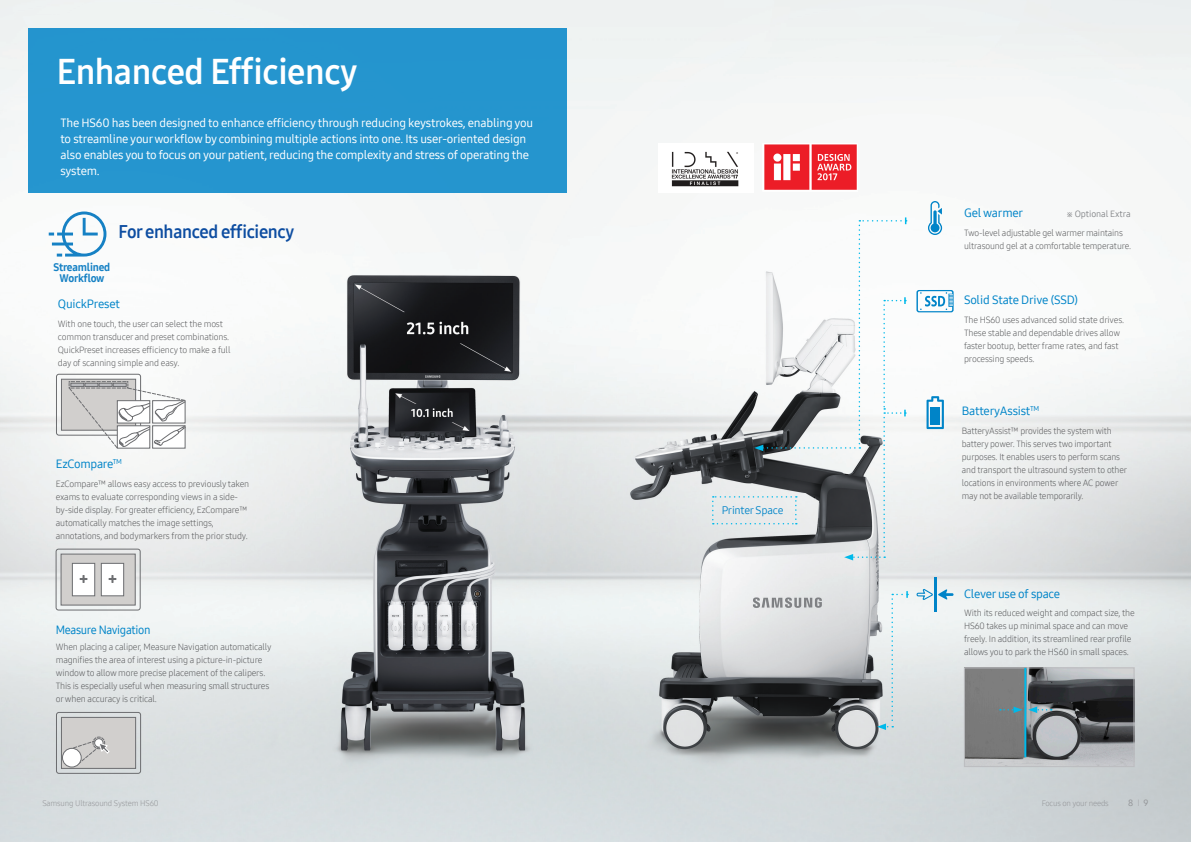
<style>
.page{position:relative;width:1191px;height:842px;background:#fff}
.page>*{position:absolute;margin:0;border:0;box-sizing:border-box;transform-origin:0 0}
.t1{font:35px "Samsung One 700";letter-spacing:-.01em;color:#fff}
.t2{font:18px "Samsung One 700";letter-spacing:-.02em;color:#0d4da1}
.t3{font:12px/16px "Samsung One 500";letter-spacing:-.02em;color:#fff}
.t4{font:12px "Samsung One 500";letter-spacing:-.02em;color:#0084c8}
.t5{font:12px "Samsung One 500";letter-spacing:-.02em;color:#0084c8;scale:.95 1}
.t6{font:11px "Samsung One 800";letter-spacing:-.02em;color:#1681c4}
.t7{font:11px "Samsung One 400";letter-spacing:-.02em;color:#0084c8}
.t8{font:9px/13px "Samsung One 300";letter-spacing:-.02em;color:#57585a}
.t9{font:9px "Samsung One 400";letter-spacing:-.01em;color:#808285}
.t10{font:9px "Samsung One 500";color:#939598}
.t11{font:8px "Samsung One 300";letter-spacing:-.02em;color:#939598}
.s1{font-family:"Samsung One 200"}
</style>
<div class="page">
<img style="left:0;top:0;width:1191px;height:842px">
<div style="left:28px;top:28px;width:539px;height:165px;background:#2595ce"></div>
<img style="left:966px;top:670px;width:166px;height:95px">
<div style="left:964px;top:668px;width:170px;height:99px;border:1px solid #bcbdc0"></div>
<svg style="left:1000px;top:706px;width:22px;height:7px"></svg>
<svg style="left:1028px;top:706px;width:23px;height:7px"></svg>
<hr style="left:1024px;top:668px;width:2px;height:89px;background:#00b9ea">
<hr style="left:934px;top:577px;width:2px;height:34px;background:#0084c8">
<svg style="left:916px;top:588px;width:37px;height:13px"></svg>
<svg style="left:928px;top:201px;width:14px;height:34px"></svg>
<svg style="left:916px;top:290px;width:37px;height:22px"></svg>
<svg style="left:877px;top:591px;width:31px;height:139px"></svg>
<svg style="left:712px;top:217px;width:194px;height:343px"></svg>
<svg style="left:49px;top:211px;width:57px;height:46px"></svg>
<div style="left:56px;top:374px;width:85px;height:61px;border:1px solid #6c6d70;border-radius:2px"></div>
<div style="left:61px;top:379px;width:75px;height:51px;background:#d1cfcd;border:1px solid #6c6d70"></div>
<svg style="left:69px;top:381px;width:117px;height:67px"></svg>
<div style="left:56px;top:712px;width:85px;height:62px;border:1px solid #6c6d70;border-radius:2px"></div>
<div style="left:61px;top:717px;width:75px;height:52px;background:#d1cfcd;border:1px solid #6c6d70"></div>
<svg style="left:62px;top:748px;width:19px;height:19px"></svg>
<div style="left:62px;top:748px;width:19px;height:19px;border:1px solid #6c6d70;border-radius:50%"></div>
<div style="left:56px;top:549px;width:84px;height:61px;border:1px solid #6c6d70;border-radius:2px"></div>
<div style="left:61px;top:554px;width:74px;height:51px;background:#d1cfcd;border:1px solid #6c6d70"></div>
<div style="left:72px;top:563px;width:23px;height:33px;background:#fff;border:1px solid #6c6d70"></div>
<div style="left:101px;top:563px;width:23px;height:33px;background:#fff;border:1px solid #6c6d70"></div>
<svg style="left:80px;top:575px;width:7px;height:8px"></svg>
<svg style="left:109px;top:575px;width:7px;height:8px"></svg>
<svg style="left:68px;top:736px;width:41px;height:29px"></svg>
<svg style="left:926px;top:396px;width:18px;height:33px"></svg>
<div style="left:930px;top:407px;width:10px;height:18px;background:#0084c8"></div>
<img style="left:658px;top:144px;width:96px;height:49px">
<img style="left:762px;top:143px;width:96px;height:49px">
<p class="t1" style="left:57px;top:48px;width:302px">Enhanced Efficiency</p>
<p class="t3" style="left:60px;top:115px;width:474px">The HS60 has been designed to enhance efficiency through reducing keystrokes, enabling you to streamline your workflow by combining multiple actions into one. Its user-oriented design also enables you to focus on your patient, reducing the complexity and stress of operating the system.</p>
<p class="t6" style="left:53px;top:259px;width:58px">Streamlined</p>
<p class="t6" style="left:60px;top:270px;width:46px">Workflow</p>
<p class="t2" style="left:119px;top:220px;width:177px">For enhanced efficiency</p>
<p class="t4" style="left:58px;top:296px;width:63px">QuickPreset</p>
<p class="t8" style="left:58px;top:317px;width:174px">With one touch, the user can select the most common transducer and preset combinations.<br>QuickPreset increases efficiency to make a full day of scanning simple and easy.</p>
<p class="t4" style="left:56px;top:456px;width:68px">EzCompare<sup>TM</sup></p>
<p class="t8" style="left:56px;top:477px;width:195px">EzCompare™ allows easy access to previously taken exams to evaluate corresponding views in a side&shy;by-side display. For greater efficiency, EzCompare™ automatically matches the image settings, annotations, and bodymarkers from the prior study.</p>
<p class="t5" style="left:56px;top:621px;width:101px">Measure Navigation</p>
<p class="t8" style="left:56px;top:641px;width:217px">When placing a caliper, Measure Navigation automatically magnifies the area of interest using a picture-in-picture window to allow more precise placement of the calipers.<br>This is especially useful when measuring small structures or when accuracy is critical.</p>
<p class="t7" style="left:722px;top:503px;width:63px">Printer Space</p>
<p class="t4" style="left:964px;top:205px;width:61px">Gel warmer</p>
<p class="t8" style="left:964px;top:226px;width:168px">Two-level adjustable gel warmer maintains ultrasound gel at a comfortable temperature.</p>
<p class="t9" style="left:1067px;top:208px;width:65px">※ Optional Extra</p>
<p class="t4" style="left:964px;top:292px;width:115px">Solid State Drive (SSD)</p>
<p class="t8" style="left:964px;top:313px;width:161px">The HS60 uses advanced solid state drives.<br>These stable and dependable drives allow faster bootup, better frame rates, and fast processing speeds.</p>
<p class="t4" style="left:962px;top:403px;width:79px">BatteryAssist<sup>TM</sup></p>
<p class="t8" style="left:962px;top:424px;width:167px">BatteryAssist™ provides the system with battery power. This serves two important purposes. It enables users to perform scans and transport the ultrasound system to other locations in environments where AC power may not be available temporarily.</p>
<p class="t4" style="left:964px;top:585px;width:98px">Clever use of space</p>
<p class="t8" style="left:964px;top:607px;width:172px">With its reduced weight and compact size, the HS60 takes up minimal space and can move freely. In addition, its streamlined rear profile allows you to park the HS60 in small spaces.</p>
<p class="t11" style="left:42px;top:797px;width:118px">Samsung Ultrasound System HS60</p>
<p class="t10" style="left:1128px;top:797px;width:22px">8 <span class="s1">I</span> 9</p>
<p class="t11" style="left:1041px;top:797px;width:69px">Focus on your needs</p>
</div>
